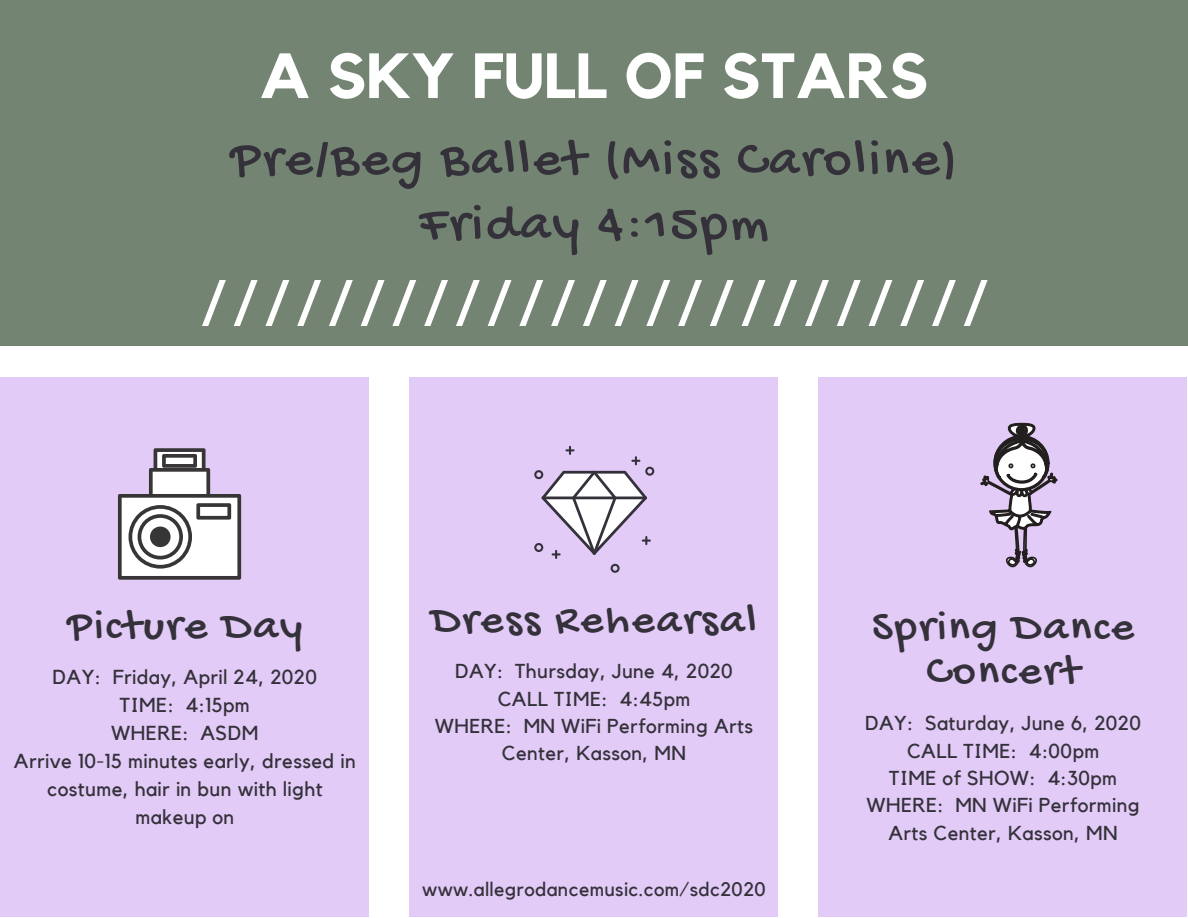
<style>
.page{position:relative;width:1188px;height:918px;background:#fff}
.page>*{position:absolute;margin:0;border:0;box-sizing:border-box;transform-origin:0 0}
.t1{font:700 63px "Kollektif";color:#fff}
.t2{font:54px "Gochi Hand";letter-spacing:.05em;color:#34313a}
.t3{font:44.4px/43.5px "Gochi Hand";letter-spacing:.05em;color:#34313a;text-align:center}
.t4{font:20.1px/27.3px "Kollektif";letter-spacing:.02em;color:#34313a;text-align:center}
.t5{font:19.5px "Kollektif";letter-spacing:.02em;color:#34313a}
</style>
<div class="page">
<div style="left:0;top:0;width:1188px;height:346px;background:#738472"></div>
<div style="left:0;top:377px;width:369px;height:540px;background:#e2cbf7"></div>
<svg style="left:202px;top:281px;width:785px;height:45px"></svg>
<div style="left:409px;top:377px;width:369px;height:540px;background:#e2cbf7"></div>
<svg style="left:534px;top:446px;width:120px;height:127px"></svg>
<div style="left:818px;top:377px;width:369px;height:540px;background:#e2cbf7"></div>
<svg style="left:118px;top:448px;width:123px;height:132px"></svg>
<svg style="left:980px;top:423px;width:78px;height:145px"></svg>
<h1 class="t1" style="left:260px;top:47px;width:670px">A SKY FULL OF STARS</h1>
<h2 class="t2" style="left:231px;top:131px;width:728px">Pre/Beg Ballet (Miss Caroline)</h2>
<h2 class="t2" style="left:419px;top:196px;width:351px">Friday 4:15pm</h2>
<h3 class="t3" style="left:67px;top:608px;width:236px">Picture Day</h3>
<p class="t4" style="left:14px;top:664px;width:343px">DAY: Friday, April 24, 2020<br>TIME: 4:15pm<br>WHERE: ASDM<br>Arrive 10-15 minutes early, dressed in costume, hair in bun with light makeup on</p>
<h3 class="t3" style="left:431px;top:602px;width:327px">Dress Rehearsal</h3>
<p class="t4" style="left:435px;top:659px;width:320px">DAY: Thursday, June 4, 2020<br>CALL TIME: 4:45pm<br>WHERE: MN WiFi Performing Arts<br>Center, Kasson, MN</p>
<p class="t5" style="left:422px;top:880px;width:345px">www.allegrodancemusic.com/sdc2020</p>
<h3 class="t3" style="left:872px;top:608px;width:263px">Spring Dance<br>Concert</h3>
<p class="t4" style="left:865px;top:710px;width:277px">DAY: Saturday, June 6, 2020<br>CALL TIME: 4:00pm<br>TIME of SHOW: 4:30pm<br>WHERE: MN WiFi Performing<br>Arts Center, Kasson, MN</p>
</div>
